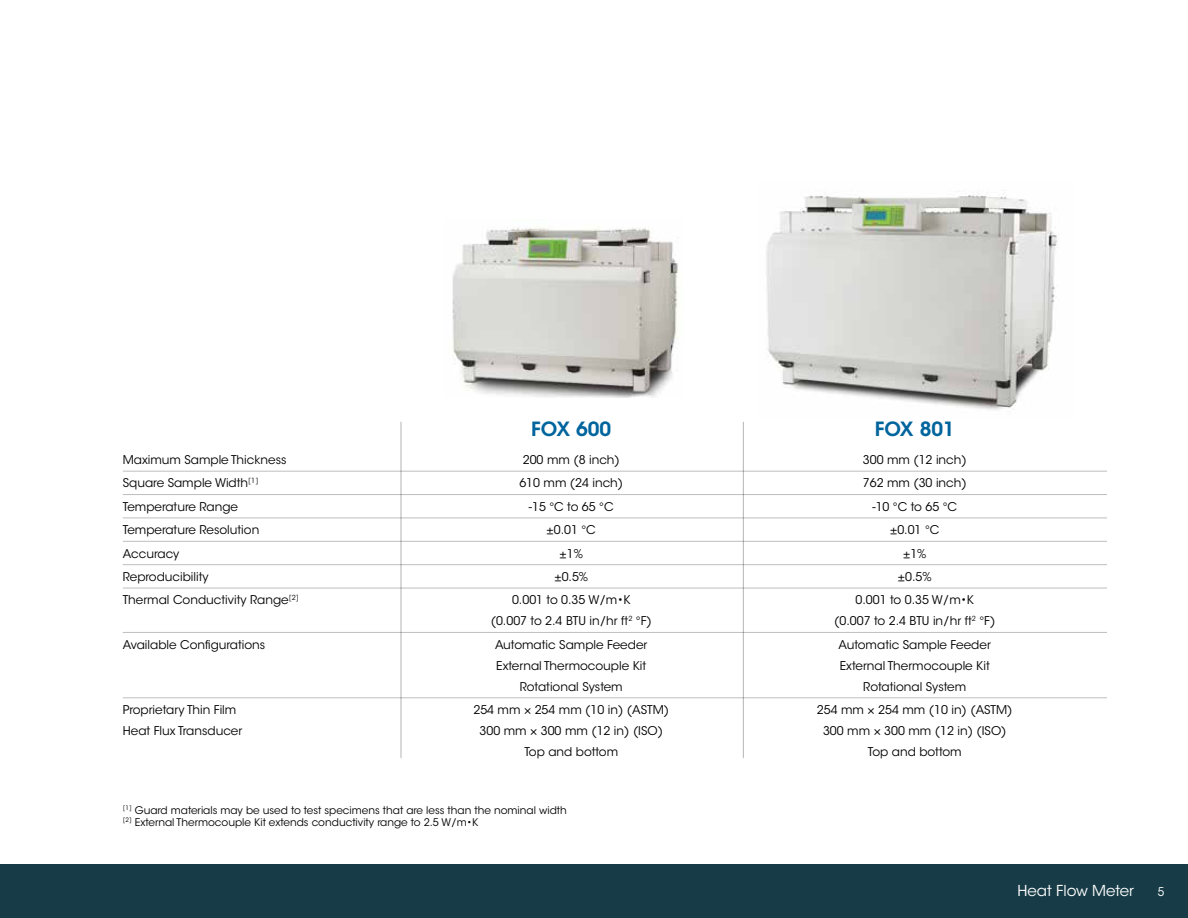
<style>
.page{position:relative;width:1188px;height:918px;background:#fff}
.page>*{position:absolute;margin:0;border:0;box-sizing:border-box;transform-origin:0 0}
.t1{font:600 19.5px "ITC Avant Garde Std";color:#00649d}
.t2{font:15px "ITC Avant Garde Std";color:#fff}
.t3{font:12px "ITC Avant Garde Std";color:#000}
.t4{font:12px "ITC Avant Garde Std";color:#fff;scale:.95 1}
.t5{font:10.5px/12px "ITC Avant Garde Std";color:#000}
</style>
<div class="page">
<div style="left:0;top:864px;width:1188px;height:54px;background:#183c47"></div>
<hr style="left:123px;top:471px;width:984px;height:1px;background:#bcbec0">
<hr style="left:123px;top:494px;width:984px;height:1px;background:#bcbec0">
<hr style="left:123px;top:518px;width:984px;height:1px;background:#bcbec0">
<hr style="left:123px;top:541px;width:984px;height:1px;background:#bcbec0">
<hr style="left:123px;top:564px;width:984px;height:1px;background:#bcbec0">
<hr style="left:123px;top:588px;width:984px;height:1px;background:#bcbec0">
<hr style="left:123px;top:632px;width:984px;height:1px;background:#bcbec0">
<hr style="left:123px;top:697px;width:984px;height:1px;background:#bcbec0">
<hr style="left:401px;top:422px;width:1px;height:336px;background:#000">
<hr style="left:743px;top:422px;width:1px;height:336px;background:#000">
<img style="left:766px;top:192px;width:293px;height:218px">
<img style="left:452px;top:227px;width:226px;height:171px">
<h1 class="t1" style="left:531px;top:417px;width:82px">FOX 600</h1>
<h1 class="t1" style="left:875px;top:417px;width:82px">FOX 801</h1>
<p class="t3" style="left:123px;top:452px;width:165px">Maximum Sample Thickness</p>
<p class="t3" style="left:523px;top:452px;width:98px">200 mm (8 inch)</p>
<p class="t3" style="left:863px;top:452px;width:105px">300 mm (12 inch)</p>
<p class="t3" style="left:123px;top:476px;width:137px">Square Sample Width<sup>[1]</sup></p>
<p class="t3" style="left:519px;top:476px;width:105px">610 mm (24 inch)</p>
<p class="t3" style="left:863px;top:476px;width:105px">762 mm (30 inch)</p>
<p class="t3" style="left:123px;top:499px;width:117px">Temperature Range</p>
<p class="t3" style="left:529px;top:499px;width:86px">-15 °C to 65 °C</p>
<p class="t3" style="left:872px;top:499px;width:86px">-10 °C to 65 °C</p>
<p class="t3" style="left:123px;top:523px;width:138px">Temperature Resolution</p>
<p class="t3" style="left:547px;top:523px;width:51px">±0.01 °C</p>
<p class="t3" style="left:890px;top:523px;width:51px">±0.01 °C</p>
<p class="t3" style="left:123px;top:546px;width:58px">Accuracy</p>
<p class="t3" style="left:560px;top:546px;width:25px">±1%</p>
<p class="t3" style="left:903px;top:546px;width:25px">±1%</p>
<p class="t3" style="left:123px;top:569px;width:87px">Reproducibility</p>
<p class="t3" style="left:554px;top:569px;width:35px">±0.5%</p>
<p class="t3" style="left:898px;top:569px;width:35px">±0.5%</p>
<p class="t3" style="left:123px;top:593px;width:178px">Thermal Conductivity Range<sup>[2]</sup></p>
<p class="t3" style="left:512px;top:593px;width:120px">0.001 to 0.35 W/m•K</p>
<p class="t3" style="left:856px;top:593px;width:120px">0.001 to 0.35 W/m•K</p>
<p class="t3" style="left:491px;top:614px;width:163px">(0.007 to 2.4 BTU in/hr ft<sup>2</sup> °F)</p>
<p class="t3" style="left:834px;top:614px;width:163px">(0.007 to 2.4 BTU in/hr ft<sup>2</sup> °F)</p>
<p class="t3" style="left:123px;top:637px;width:144px">Available Configurations</p>
<p class="t3" style="left:495px;top:637px;width:154px">Automatic Sample Feeder</p>
<p class="t3" style="left:839px;top:637px;width:154px">Automatic Sample Feeder</p>
<p class="t3" style="left:496px;top:658px;width:151px">External Thermocouple Kit</p>
<p class="t3" style="left:840px;top:658px;width:151px">External Thermocouple Kit</p>
<p class="t3" style="left:520px;top:679px;width:104px">Rotational System</p>
<p class="t3" style="left:863px;top:679px;width:104px">Rotational System</p>
<p class="t3" style="left:123px;top:702px;width:115px">Proprietary Thin Film</p>
<p class="t3" style="left:473px;top:702px;width:197px">254 mm × 254 mm (10 in) (ASTM)</p>
<p class="t3" style="left:817px;top:702px;width:197px">254 mm × 254 mm (10 in) (ASTM)</p>
<p class="t3" style="left:123px;top:723px;width:121px">Heat Flux Transducer</p>
<p class="t3" style="left:480px;top:723px;width:185px">300 mm × 300 mm (12 in) (ISO)</p>
<p class="t3" style="left:823px;top:723px;width:185px">300 mm × 300 mm (12 in) (ISO)</p>
<p class="t3" style="left:524px;top:744px;width:95px">Top and bottom</p>
<p class="t3" style="left:868px;top:744px;width:95px">Top and bottom</p>
<p class="t5" style="left:123px;top:804px;width:446px"><sup>[1]</sup> Guard materials may be used to test specimens that are less than the nominal width <sup>[2]</sup> External Thermocouple Kit extends conductivity range to 2.5 W/m•K</p>
<p class="t2" style="left:1017px;top:881px;width:118px">Heat Flow Meter</p>
<p class="t4" style="left:1158px;top:884px;width:8px">5</p>
</div>
